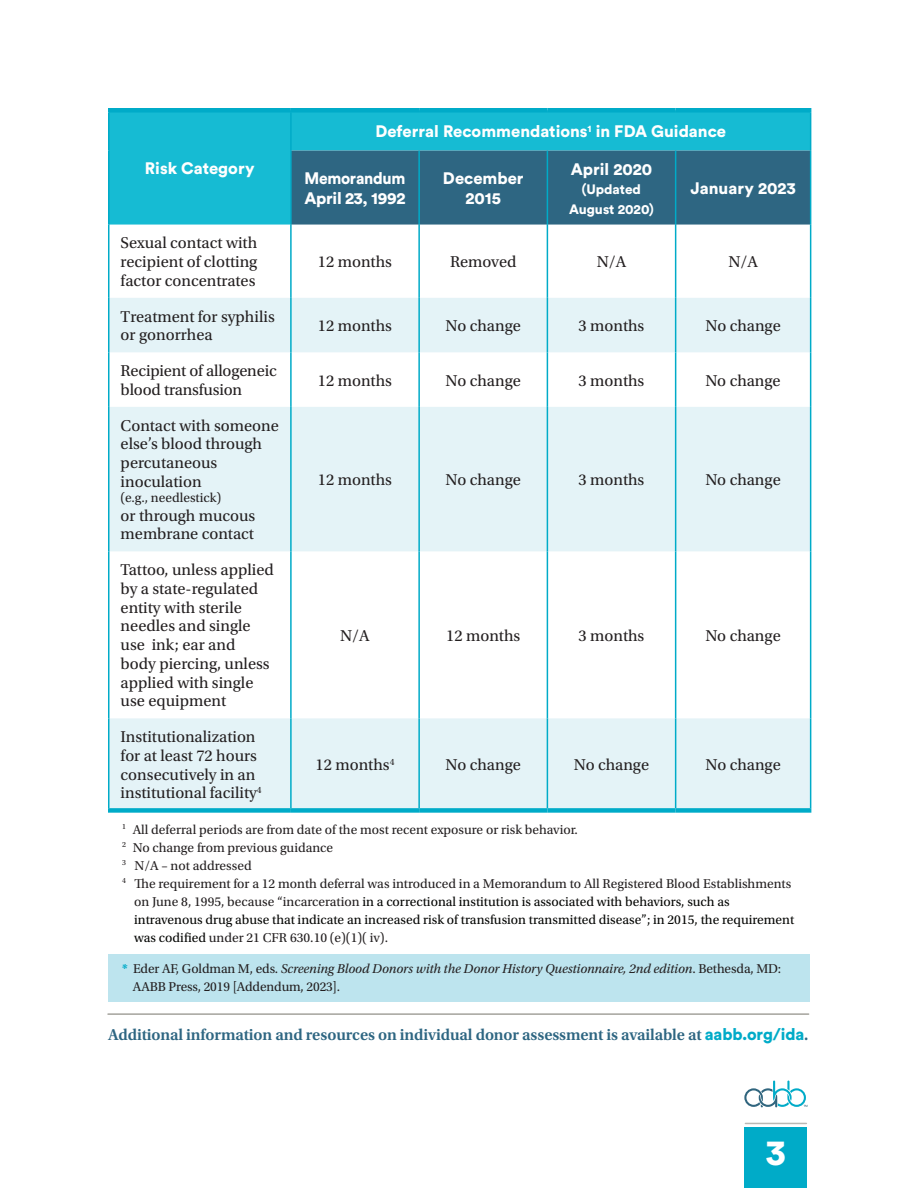
<style>
.page{position:relative;width:918px;height:1188px;background:#fff}
.page>*{position:absolute;margin:0;border:0;box-sizing:border-box;transform-origin:0 0}
.t1{font:36px "Circular Std Black";color:#fff}
.t2{font:16.5px/18.8px "Utopia Std";color:#231f20}
.t3{font:600 16.5px "Utopia Std";letter-spacing:-.005em;color:#2e6682}
.t4{font:16.5px/19.5px "Circular Std Black";color:#fff;text-align:center}
.t5{font:16.5px/19.5px "Circular Std Black";letter-spacing:-.02em;color:#fff;scale:.94 1}
.t6{font:13.5px/18px "Utopia Std";color:#231f20}
.t7{font:13.5px "Utopia Std";color:#040503}
.t8{font:13.5px/19.5px "Circular Std Black";color:#fff;text-align:center}
.s1{color:#231f20}
.s2{color:#040503}
.s3{font-weight:700;color:#00abc8}
.s4{font-style:italic}
.s5{font-family:"Circular Std Black";font-weight:400;color:#00abc8}
</style>
<div class="page">
<svg style="left:744px;top:1081px;width:63px;height:26px"></svg>
<hr style="left:745px;top:1123px;width:61px;height:1px;background:#bab8b4">
<div style="left:745px;top:1127px;width:62px;height:61px;background:#00abc8"></div>
<div style="left:108px;top:954px;width:702px;height:47px;background:#bde4ee"></div>
<div style="left:110px;top:112px;width:700px;height:113px;background:#16bbd3"></div>
<div style="left:292px;top:151px;width:518px;height:74px;background:#2e6682"></div>
<svg style="left:110px;top:298px;width:700px;height:510px;fill:#e4f3f7"></svg>
<hr style="left:290px;top:112px;width:2px;height:39px;background:#00abc8">
<hr style="left:290px;top:151px;width:2px;height:74px;background:#00abc8">
<hr style="left:418px;top:151px;width:2px;height:74px;background:#00abc8">
<hr style="left:547px;top:151px;width:1px;height:74px;background:#00abc8">
<hr style="left:675px;top:151px;width:1px;height:74px;background:#00abc8">
<hr style="left:290px;top:225px;width:2px;height:73px;background:#00abc8">
<hr style="left:418px;top:225px;width:2px;height:73px;background:#00abc8">
<hr style="left:547px;top:225px;width:1px;height:73px;background:#00abc8">
<hr style="left:675px;top:225px;width:1px;height:73px;background:#00abc8">
<hr style="left:290px;top:298px;width:2px;height:54px;background:#00abc8">
<hr style="left:418px;top:298px;width:2px;height:54px;background:#00abc8">
<hr style="left:547px;top:298px;width:1px;height:54px;background:#00abc8">
<hr style="left:675px;top:298px;width:1px;height:54px;background:#00abc8">
<hr style="left:290px;top:352px;width:2px;height:55px;background:#00abc8">
<hr style="left:418px;top:352px;width:2px;height:55px;background:#00abc8">
<hr style="left:547px;top:352px;width:1px;height:55px;background:#00abc8">
<hr style="left:675px;top:352px;width:1px;height:55px;background:#00abc8">
<hr style="left:290px;top:407px;width:2px;height:144px;background:#00abc8">
<hr style="left:418px;top:407px;width:2px;height:144px;background:#00abc8">
<hr style="left:547px;top:407px;width:1px;height:144px;background:#00abc8">
<hr style="left:675px;top:407px;width:1px;height:144px;background:#00abc8">
<hr style="left:290px;top:551px;width:2px;height:167px;background:#00abc8">
<hr style="left:418px;top:551px;width:2px;height:167px;background:#00abc8">
<hr style="left:547px;top:551px;width:1px;height:167px;background:#00abc8">
<hr style="left:675px;top:551px;width:1px;height:167px;background:#00abc8">
<hr style="left:290px;top:718px;width:2px;height:90px;background:#00abc8">
<hr style="left:418px;top:718px;width:2px;height:90px;background:#00abc8">
<hr style="left:547px;top:718px;width:1px;height:90px;background:#00abc8">
<hr style="left:675px;top:718px;width:1px;height:90px;background:#00abc8">
<hr style="left:108px;top:108px;width:183px;height:4px;background:#00abc8">
<hr style="left:291px;top:108px;width:128px;height:4px;background:#00abc8">
<hr style="left:419px;top:108px;width:128px;height:4px;background:#00abc8">
<hr style="left:547px;top:108px;width:129px;height:4px;background:#00abc8">
<hr style="left:676px;top:108px;width:135px;height:4px;background:#00abc8">
<div style="left:108px;top:808px;width:183px;height:5px;background:#00abc8"></div>
<div style="left:291px;top:808px;width:128px;height:5px;background:#00abc8"></div>
<div style="left:419px;top:808px;width:128px;height:5px;background:#00abc8"></div>
<div style="left:547px;top:808px;width:129px;height:5px;background:#00abc8"></div>
<div style="left:676px;top:808px;width:135px;height:5px;background:#00abc8"></div>
<hr style="left:108px;top:112px;width:2px;height:39px;background:#00abc8">
<hr style="left:108px;top:151px;width:2px;height:74px;background:#00abc8">
<hr style="left:810px;top:112px;width:1px;height:39px;background:#00abc8">
<hr style="left:810px;top:151px;width:1px;height:74px;background:#00abc8">
<hr style="left:108px;top:225px;width:2px;height:73px;background:#00abc8">
<hr style="left:810px;top:225px;width:1px;height:73px;background:#00abc8">
<hr style="left:108px;top:298px;width:2px;height:54px;background:#00abc8">
<hr style="left:810px;top:298px;width:1px;height:54px;background:#00abc8">
<hr style="left:108px;top:352px;width:2px;height:55px;background:#00abc8">
<hr style="left:810px;top:352px;width:1px;height:55px;background:#00abc8">
<hr style="left:108px;top:407px;width:2px;height:144px;background:#00abc8">
<hr style="left:810px;top:407px;width:1px;height:144px;background:#00abc8">
<hr style="left:108px;top:551px;width:2px;height:167px;background:#00abc8">
<hr style="left:810px;top:551px;width:1px;height:167px;background:#00abc8">
<hr style="left:108px;top:718px;width:2px;height:90px;background:#00abc8">
<hr style="left:810px;top:718px;width:1px;height:90px;background:#00abc8">
<hr style="left:108px;top:1013px;width:701px;height:2px;background:#a4a39c">
<p class="t4" style="left:145px;top:158px;width:111px">Risk Category</p>
<p class="t2" style="left:121px;top:234px;width:138px;text-align:justify">Sexual contact with recipient of clotting factor concentrates</p>
<p class="t4" style="left:375px;top:121px;width:352px">Deferral Recommendations<sup>1</sup> in FDA Guidance</p>
<p class="t5" style="left:305px;top:169px;width:109px">Memorandum<br>April 23, 1992</p>
<p class="t4" style="left:443px;top:169px;width:82px">December<br>2015</p>
<p class="t4" style="left:571px;top:159px;width:83px">April 2020</p>
<p class="t8" style="left:569px;top:179px;width:86px">(Updated<br>August 2020)</p>
<p class="t4" style="left:691px;top:178px;width:107px">January 2023</p>
<p class="t2" style="left:318px;top:253px;width:76px">12 months</p>
<p class="t2" style="left:450px;top:253px;width:68px">Removed</p>
<p class="t2" style="left:597px;top:253px;width:31px">N/A</p>
<p class="t2" style="left:728px;top:253px;width:31px">N/A</p>
<p class="t2" style="left:121px;top:307px;width:156px">Treatment for syphilis or gonorrhea</p>
<p class="t2" style="left:318px;top:317px;width:76px">12 months</p>
<p class="t2" style="left:446px;top:317px;width:77px">No change</p>
<p class="t2" style="left:579px;top:317px;width:67px">3 months</p>
<p class="t2" style="left:706px;top:317px;width:77px">No change</p>
<p class="t2" style="left:121px;top:362px;width:158px">Recipient of allogeneic blood transfusion</p>
<p class="t2" style="left:318px;top:371px;width:76px">12 months</p>
<p class="t2" style="left:446px;top:371px;width:77px">No change</p>
<p class="t2" style="left:579px;top:371px;width:67px">3 months</p>
<p class="t2" style="left:705px;top:371px;width:77px">No change</p>
<p class="t2" style="left:121px;top:416px;width:160px">Contact with someone else’s blood through percutaneous inoculation</p>
<p class="t6" style="left:121px;top:489px;width:102px">(e.g., needlestick)</p>
<p class="t2" style="left:121px;top:506px;width:136px">or through mucous membrane contact</p>
<p class="t2" style="left:318px;top:471px;width:76px">12 months</p>
<p class="t2" style="left:446px;top:471px;width:77px">No change</p>
<p class="t2" style="left:579px;top:471px;width:67px">3 months</p>
<p class="t2" style="left:705px;top:471px;width:77px">No change</p>
<p class="t2" style="left:121px;top:561px;width:155px">Tattoo, unless applied by a state-regulated entity with sterile needles and single use ink; ear and body piercing, unless applied with single use equipment</p>
<p class="t2" style="left:121px;top:728px;width:143px">Institutionalization for at least 72 hours consecutively in an institutional facility<sup>4</sup></p>
<p class="t2" style="left:340px;top:626px;width:31px">N/A</p>
<p class="t2" style="left:446px;top:626px;width:76px">12 months</p>
<p class="t2" style="left:579px;top:626px;width:67px">3 months</p>
<p class="t2" style="left:705px;top:626px;width:77px">No change</p>
<p class="t2" style="left:316px;top:756px;width:80px">12 months<sup>4</sup></p>
<p class="t2" style="left:446px;top:756px;width:77px">No change</p>
<p class="t2" style="left:574px;top:756px;width:77px">No change</p>
<p class="t2" style="left:706px;top:756px;width:77px">No change</p>
<p class="t6" style="left:122px;top:821px;width:457px"><sup>1</sup> All deferral periods are from date of the most recent exposure or risk behavior.</p>
<p class="t6" style="left:122px;top:839px;width:212px"><sup>2</sup> No change from previous guidance</p>
<p class="t6" style="left:122px;top:857px;width:131px"><sup>3</sup> N/A – not addressed</p>
<p class="t6" style="left:122px;top:875px;width:671px"><sup>4</sup> The requirement for a 12 month deferral was introduced in a Memorandum to All Registered Blood Establishments</p>
<p class="t7" style="left:134px;top:894px;width:597px"><span class="s1">on June 8, 1995, because “incarceration</span> in a correctional institution is associated with behaviors, such as</p>
<p class="t7" style="left:134px;top:912px;width:661px">intravenous drug abuse that indicate an increased risk of transfusion transmitted disease”; in 2015, the requirement</p>
<p class="t6" style="left:134px;top:929px;width:255px"><span class="s2">was codified</span> under 21 CFR 630.10 (e)(1)( iv).</p>
<p class="t6" style="left:133px;top:960px;width:650px;text-indent:-11px"><span class="s3">*</span> Eder AF, Goldman M, eds. <span class="s4">Screening Blood Donors with the Donor History Questionnaire, 2nd edition</span>. Bethesda, MD:<br>AABB Press, 2019 [Addendum, 2023].</p>
<p class="t3" style="left:108px;top:1025px;width:702px">Additional information and resources on individual donor assessment is available at <span class="s5">aabb.org/ida</span>.</p>
<h1 class="t1" style="left:766px;top:1129px;width:21px">3</h1>
</div>
